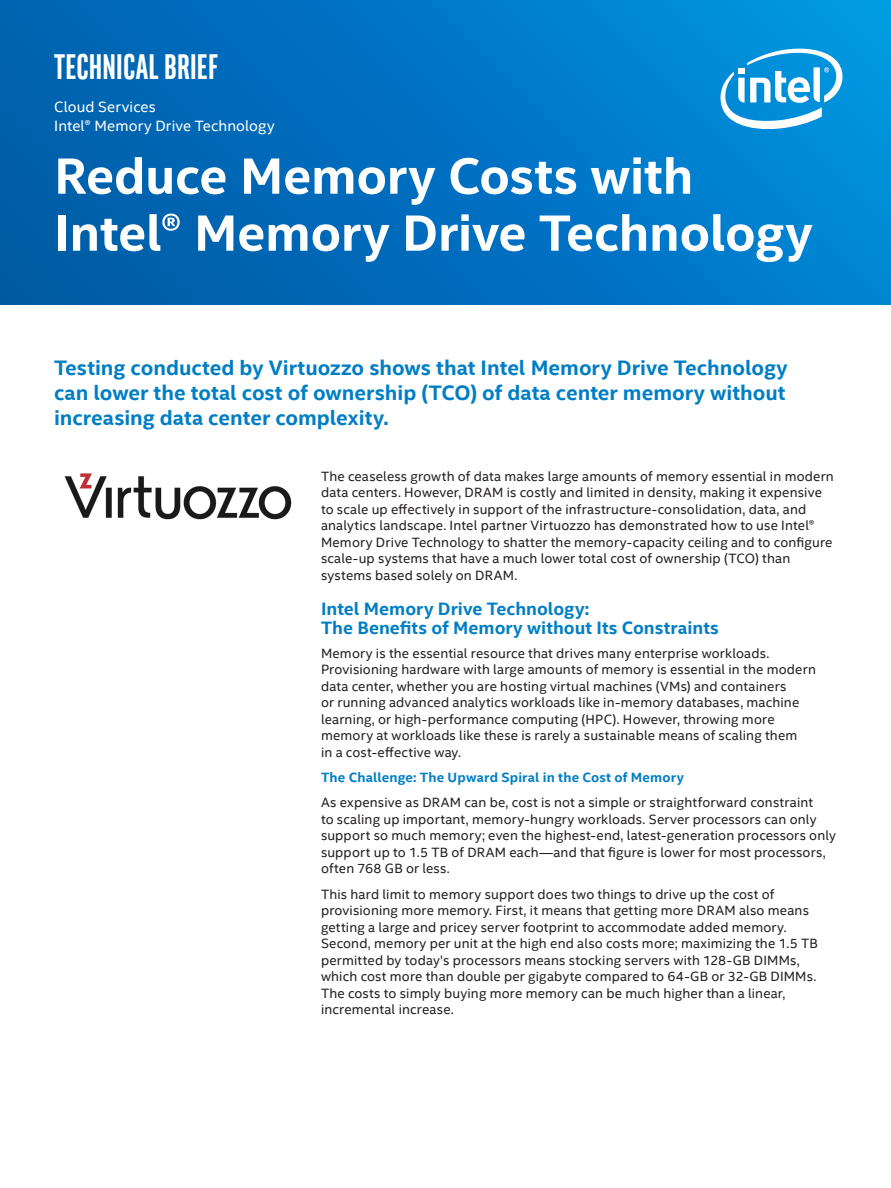
<style>
.page{position:relative;width:891px;height:1188px;background:#fff}
.page>*{position:absolute;margin:0;border:0;box-sizing:border-box;transform-origin:0 0}
.Main_Title{font:700 51px/57px "Intel Clear";letter-spacing:-.01em;color:#fff}
.t1{font:700 36px "Intel Clear Pro";letter-spacing:.025em;color:#fff}
.ProdName_-_Product_N{font:700 21px/25.2px "Intel Clear";color:#007ec5;text-align:justify}
.CopyHeaderBlue{font:700 18px/19.5px "Intel Clear";color:#007ec5}
.Mini_Header{font:15px "Intel Clear";letter-spacing:.005em;color:#fff}
.MainCopy___Caption{font:13.5px/16.5px "Intel Clear";letter-spacing:.01em;color:#231f20}
.MainCopy___Caption-2{font:700 13.5px "Intel Clear";letter-spacing:.01em;color:#007ec5}
</style>
<div class="page">
<div style="left:0;top:0;width:891px;height:305px;background:linear-gradient(to right,#005ba9,#008cdb)"></div>
<img style="left:64px;top:473px;width:228px;height:47px">
<svg style="left:718px;top:42px;width:127px;height:90px"></svg>
<h2 class="t1" style="left:54px;top:44px;width:165px">TECHNICAL BRIEF</h2>
<p class="Mini_Header" style="left:54px;top:96px;width:103px">Cloud Services</p>
<p class="Mini_Header" style="left:54px;top:116px;width:222px">Intel® Memory Drive Technology</p>
<p class="Main_Title" style="left:54px;top:146px;width:760px">Reduce Memory Costs with<br>Intel® Memory Drive Technology</p>
<p class="ProdName_-_Product_N" style="left:54px;top:354px;width:735px">Testing conducted by Virtuozzo shows that Intel Memory Drive Technology can lower the total cost of ownership (TCO) of data center memory without increasing data center complexity.</p>
<p class="MainCopy___Caption" style="left:321px;top:467px;width:514px">The ceaseless growth of data makes large amounts of memory essential in modern data centers. However, DRAM is costly and limited in density, making it expensive to scale up effectively in support of the infrastructure-consolidation, data, and analytics landscape. Intel partner Virtuozzo has demonstrated how to use Intel® Memory Drive Technology to shatter the memory-capacity ceiling and to configure scale-up systems that have a much lower total cost of ownership (TCO) than systems based solely on DRAM.</p>
<p class="CopyHeaderBlue" style="left:321px;top:598px;width:399px">Intel Memory Drive Technology:<br>The Benefits of Memory without Its Constraints</p>
<p class="MainCopy___Caption" style="left:321px;top:644px;width:496px">Memory is the essential resource that drives many enterprise workloads.<br>Provisioning hardware with large amounts of memory is essential in the modern data center, whether you are hosting virtual machines (VMs) and containers<br>or running advanced analytics workloads like in-memory databases, machine learning, or high-performance computing (HPC). However, throwing more memory at workloads like these is rarely a sustainable means of scaling them<br>in a cost-effective way.</p>
<p class="MainCopy___Caption-2" style="left:321px;top:768px;width:364px">The Challenge: The Upward Spiral in the Cost of Memory</p>
<p class="MainCopy___Caption" style="left:321px;top:794px;width:517px">As expensive as DRAM can be, cost is not a simple or straightforward constraint<br>to scaling up important, memory-hungry workloads. Server processors can only support so much memory; even the highest-end, latest-generation processors only support up to 1.5 TB of DRAM each—and that figure is lower for most processors, often 768 GB or less.</p>
<p class="MainCopy___Caption" style="left:321px;top:885px;width:498px">This hard limit to memory support does two things to drive up the cost of provisioning more memory. First, it means that getting more DRAM also means getting a large and pricey server footprint to accommodate added memory.<br>Second, memory per unit at the high end also costs more; maximizing the 1.5 TB permitted by today’s processors means stocking servers with 128-GB DIMMs, which cost more than double per gigabyte compared to 64-GB or 32-GB DIMMs.<br>The costs to simply buying more memory can be much higher than a linear, incremental increase.</p>
</div>
